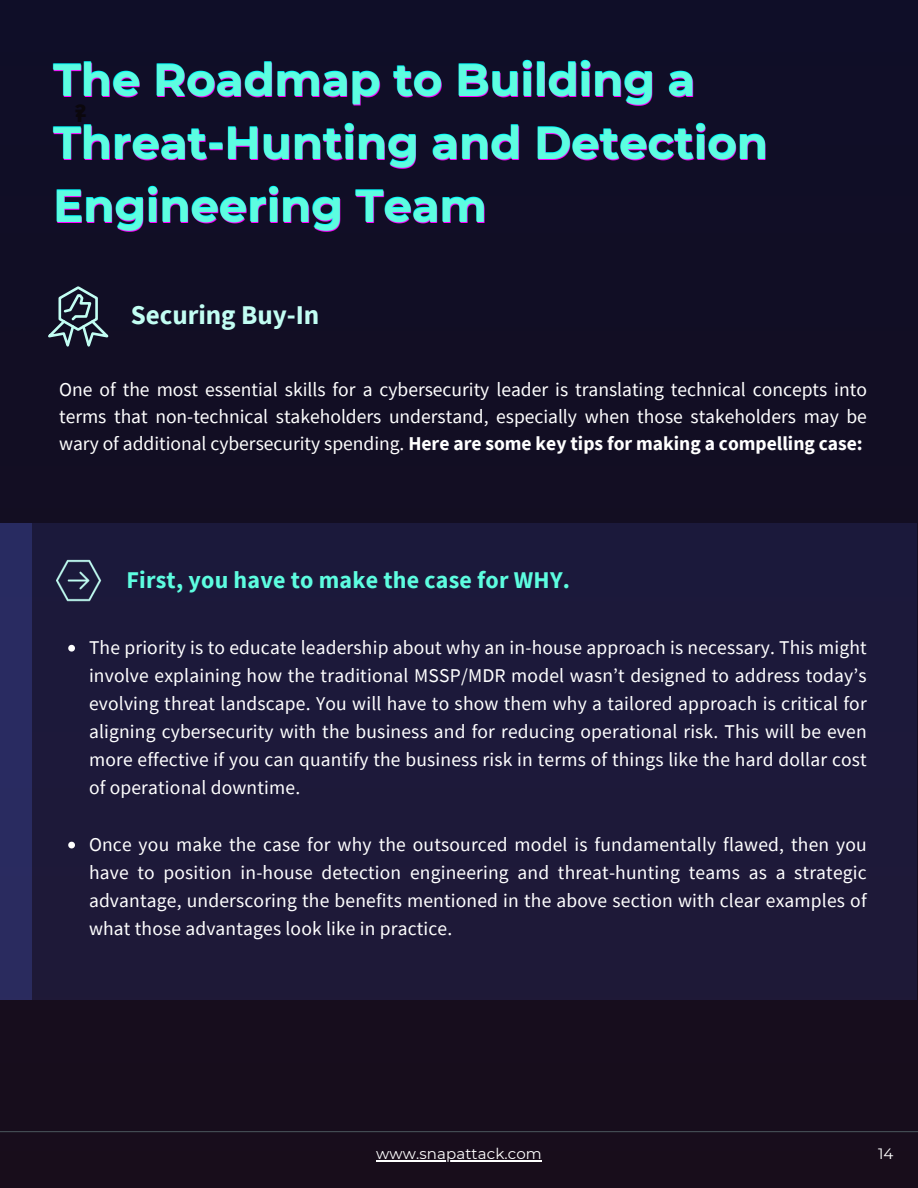
<style>
.page{position:relative;width:918px;height:1188px;background:#120e24}
.page>*{position:absolute;margin:0;border:0;box-sizing:border-box;transform-origin:0 0}
.t1{font:700 45px/63px "Montserrat";color:#0ff}
.t2{font:700 27px "Source Sans Pro";color:#c2fef3}
.t3{font:700 24px "Source Sans Pro";letter-spacing:.01em;color:#5dfde0}
.t4{font:19.5px/28.2px "Source Sans Pro";letter-spacing:.01em;color:#fff;text-align:justify}
.t5{font:800 18px "Montserrat";color:#0b070d}
.t6{font:15px "Montserrat";letter-spacing:.01em;color:#fff}
.s1{font-weight:700}
</style>
<div class="page">
<div style="left:0;top:524px;width:917px;height:476px;background:#1d193a"></div>
<img style="left:56px;top:559px;width:46px;height:43px">
<hr style="left:376px;top:1160px;width:166px;height:2px;background:#fff">
<svg style="left:68px;top:645px;width:7px;height:7px"></svg>
<svg style="left:68px;top:842px;width:7px;height:6px"></svg>
<hr style="left:0;top:1131px;width:918px;height:1px;background:#c2fef3">
<svg style="left:48px;top:286px;width:61px;height:61px"></svg>
<div style="left:0;top:524px;width:32px;height:476px;background:#292b61"></div>
<h1 class="t1" style="left:53px;top:47px;width:716px">The Roadmap to Building a<br>Threat-Hunting and Detection<br>Engineering Team</h1>
<p class="t5" style="left:75px;top:100px;width:12px">2</p>
<h1 class="t5" style="left:76px;top:104px;width:9px">1</h1>
<h2 class="t2" style="left:131px;top:298px;width:190px">Securing Buy-In</h2>
<h4 class="t4" style="left:59px;top:376px;width:809px;line-height:27px">One of the most essential skills for a cybersecurity leader is translating technical concepts into terms that non-technical stakeholders understand, especially when those stakeholders may be wary of additional cybersecurity spending. <span class="s1">Here are some key tips for making a compelling case:</span></h4>
<p class="t3" style="left:126px;top:565px;width:445px">First, you have to make the case for WHY.</p>
<p class="t4" style="left:89px;top:633px;width:779px">The priority is to educate leadership about why an in-house approach is necessary. This might involve explaining how the traditional MSSP/MDR model wasn’t designed to address today’s evolving threat landscape. You will have to show them why a tailored approach is critical for aligning cybersecurity with the business and for reducing operational risk. This will be even more effective if you can quantify the business risk in terms of things like the hard dollar cost of operational downtime.</p>
<h3 class="t4" style="left:89px;top:830px;width:779px">Once you make the case for why the outsourced model is fundamentally flawed, then you have to position in-house detection engineering and threat-hunting teams as a strategic advantage, underscoring the benefits mentioned in the above section with clear examples of what those advantages look like in practice.</h3>
<p class="t6" style="left:376px;top:1145px;width:167px">www.snapattack.com</p>
<p class="t6" style="left:878px;top:1145px;width:17px">14</p>
</div>
